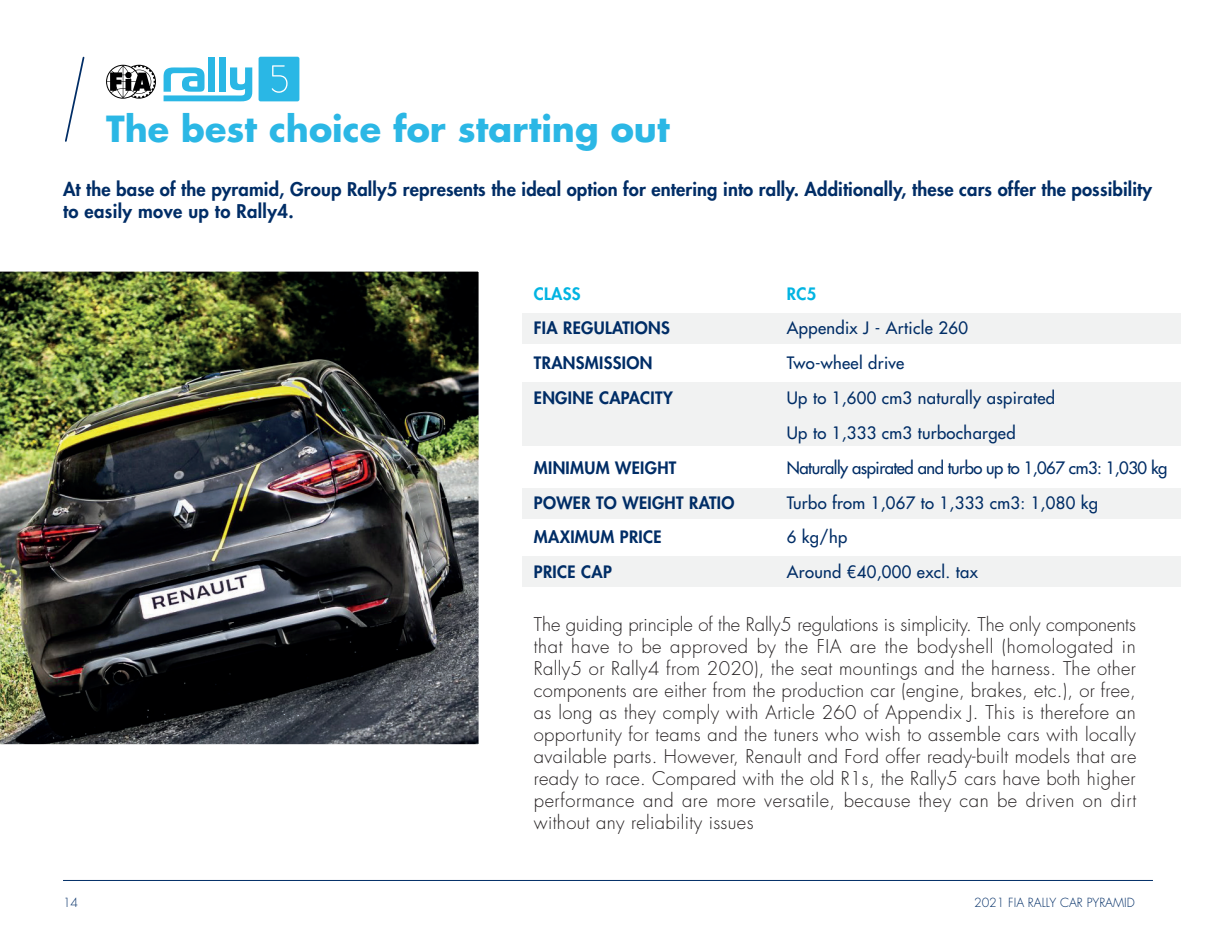
<style>
.page{position:relative;width:1216px;height:943px;background:#fff}
.page>*{position:absolute;margin:0;border:0;box-sizing:border-box;transform-origin:0 0}
.t1{font:700 35px "Futura Std";color:#2bb7e5}
.t2{font:300 18.38px/22.1px "Futura Std";letter-spacing:.02em;color:#231f20;text-align:justify}
.t3{font:800 18.38px/22.1px "Futura Std";letter-spacing:.01em;color:#002d66}
.t4{font:500 16.62px/34.8px "Futura Std";letter-spacing:.02em;color:#002d66}
.t5{font:800 16.62px/34.8px "Futura Std";letter-spacing:.02em;color:#002d66}
.t6{font:800 16.62px "Futura Std";letter-spacing:.02em;color:#02b4e2}
.t7{font:300 12.25px "Futura Std";color:#002d66}
</style>
<div class="page">
<hr style="left:63px;top:880px;width:1089px;height:1px;background:#002d66">
<div style="left:258px;top:57px;width:41px;height:44px;background:#2ab7e5;border-radius:2px"></div>
<div style="left:208px;top:57px;width:7px;height:35px;background:#2ab7e5"></div>
<svg style="left:163px;top:67px;width:89px;height:34px"></svg>
<div style="left:219px;top:57px;width:7px;height:35px;background:#2ab7e5"></div>
<svg style="left:272px;top:65px;width:16px;height:28px"></svg>
<svg style="left:106px;top:65px;width:50px;height:34px"></svg>
<svg style="left:65px;top:56px;width:20px;height:86px"></svg>
<img style="left:0;top:271px;width:479px;height:474px">
<div style="left:522px;top:382px;width:658px;height:64px;background:#f1f2f2"></div>
<div style="left:522px;top:488px;width:658px;height:30px;background:#f1f2f2"></div>
<div style="left:522px;top:555px;width:658px;height:31px;background:#f1f2f2"></div>
<div style="left:522px;top:313px;width:658px;height:31px;background:#f1f2f2"></div>
<h1 class="t1" style="left:106px;top:105px;width:565px">The best choice for starting out</h1>
<p class="t3" style="left:63px;top:178px;width:1090px">At the base of the pyramid, Group Rally5 represents the ideal option for entering into rally. Additionally, these cars offer the possibility to easily move up to Rally4.</p>
<p class="t6" style="left:534px;top:283px;width:48px">CLASS</p>
<p class="t5" style="left:534px;top:311px;width:140px">FIA REGULATIONS<br>TRANSMISSION<br>ENGINE CAPACITY</p>
<p class="t5" style="left:534px;top:450px;width:202px">MINIMUM WEIGHT<br>POWER TO WEIGHT RATIO<br>MAXIMUM PRICE<br>PRICE CAP</p>
<p class="t6" style="left:786px;top:283px;width:31px">RC5</p>
<p class="t4" style="left:786px;top:311px;width:382px">Appendix J - Article 260<br>Two-wheel drive<br>Up to 1,600 cm3 naturally aspirated<br>Up to 1,333 cm3 turbocharged<br>Naturally aspirated and turbo up to 1,067 cm3: 1,030 kg<br>Turbo from 1,067 to 1,333 cm3: 1,080 kg<br>6 kg/hp<br>Around €40,000 excl. tax</p>
<p class="t2" style="left:534px;top:613px;width:604px">The guiding principle of the Rally5 regulations is simplicity. The only components that have to be approved by the FIA are the bodyshell (homologated in Rally5 or Rally4 from 2020), the seat mountings and the harness. The other components are either from the production car (engine, brakes, etc.), or free, as long as they comply with Article 260 of Appendix J. This is therefore an opportunity for teams and the tuners who wish to assemble cars with locally available parts. However, Renault and Ford offer ready-built models that are ready to race. Compared with the old R1s, the Rally5 cars have both higher performance and are more versatile, because they can be driven on dirt without any reliability issues</p>
<p class="t7" style="left:63px;top:894px;width:17px">14</p>
<p class="t7" style="left:974px;top:894px;width:162px">2021 FIA RALLY CAR PYRAMID</p>
</div>
